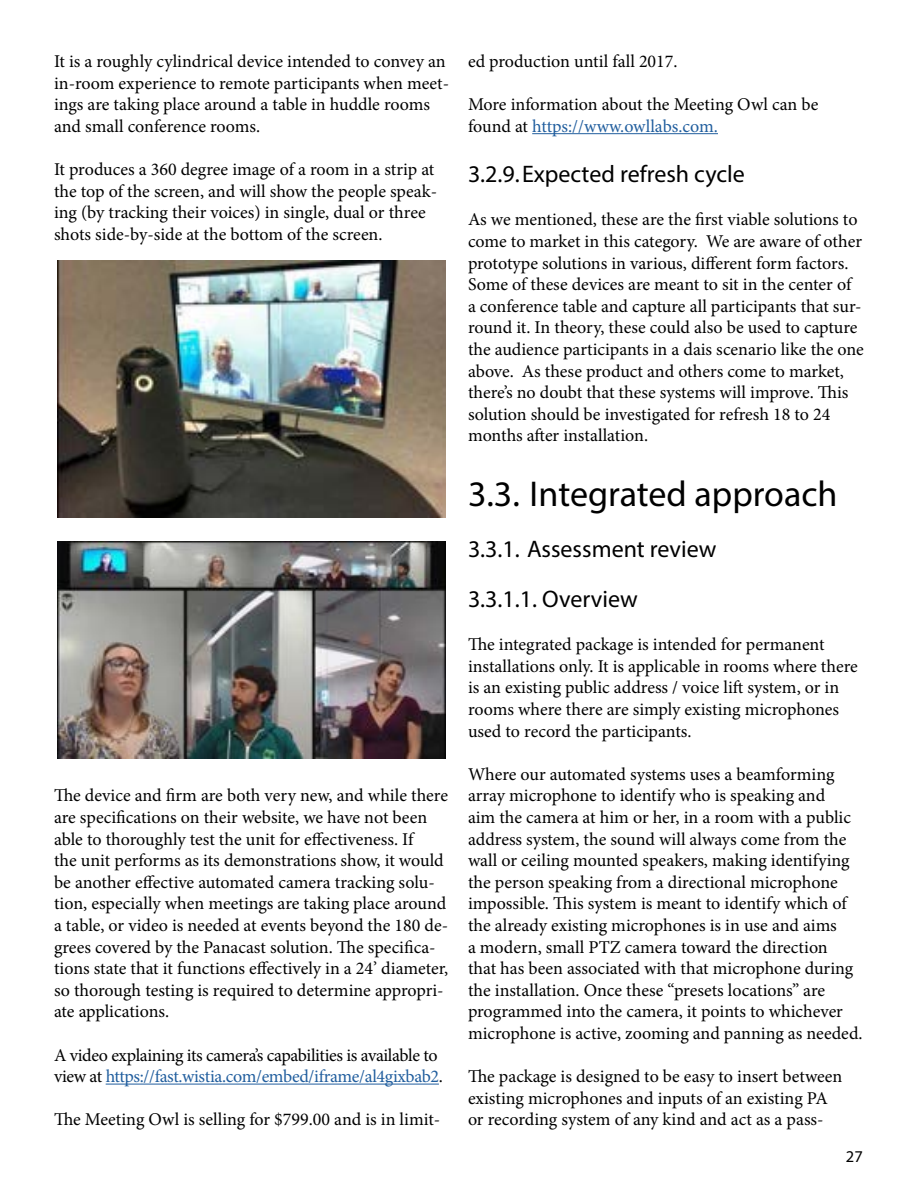
<style>
.page{position:relative;width:918px;height:1188px;background:#fff}
.page>*{position:absolute;margin:0;border:0;box-sizing:border-box;transform-origin:0 0}
.t1{font:36px "Myriad Pro";color:#000}
.t2{font:24px/50.4px "Myriad Pro";color:#000}
.t3{font:18px/21.6px "Minion Pro";letter-spacing:-.005em;color:#000}
.t4{font:16.5px "Myriad Pro";color:#000}
.s1{color:#215e9e}
</style>
<div class="page">
<hr style="left:106px;top:1084px;width:333px;height:1px;background:#215e9e">
<hr style="left:532px;top:133px;width:186px;height:1px;background:#215e9e">
<img style="left:58px;top:542px;width:388px;height:216px">
<img style="left:58px;top:260px;width:388px;height:257px">
<p class="t3" style="left:54px;top:51px;width:397px">It is a roughly cylindrical device intended to convey an in-room experience to remote participants when meet&shy;ings are taking place around a table in huddle rooms and small conference rooms.</p>
<p class="t3" style="left:54px;top:159px;width:385px">It produces a 360 degree image of a room in a strip at the top of the screen, and will show the people speak&shy;ing (by tracking their voices) in single, dual or three shots side-by-side at the bottom of the screen.</p>
<p class="t3" style="left:54px;top:785px;width:396px">The device and firm are both very new, and while there are specifications on their website, we have not been able to thoroughly test the unit for effectiveness. If<br>the unit performs as its demonstrations show, it would be another effective automated camera tracking solu&shy;tion, especially when meetings are taking place around a table, or video is needed at events beyond the 180 de&shy;grees covered by the Panacast solution. The specifica&shy;tions state that it functions effectively in a 24’ diameter, so thorough testing is required to determine appropri&shy;ate applications.</p>
<p class="t3" style="left:54px;top:1044px;width:391px">A video explaining its camera’s capabilities is available to view at <span class="s1">https://fast.wistia.com/embed/iframe/al4gixbab2</span>.</p>
<p class="t3" style="left:54px;top:1109px;width:388px">The Meeting Owl is selling for $799.00 and is in limit-</p>
<p class="t3" style="left:468px;top:51px;width:211px">ed production until fall 2017.</p>
<p class="t3" style="left:468px;top:94px;width:352px">More information about the Meeting Owl can be found at <span class="s1">https://www.owllabs.com.</span></p>
<h2 class="t2" style="left:468px;top:149px;width:278px">3.2.9.Expected refresh cycle</h2>
<p class="t3" style="left:468px;top:209px;width:397px">As we mentioned, these are the first viable solutions to come to market in this category. We are aware of other prototype solutions in various, different form factors.<br>Some of these devices are meant to sit in the center of<br>a conference table and capture all participants that sur&shy;round it. In theory, these could also be used to capture the audience participants in a dais scenario like the one above. As these product and others come to market, there’s no doubt that these systems will improve. This solution should be investigated for refresh 18 to 24 months after installation.</p>
<h1 class="t1" style="left:468px;top:472px;width:371px">3.3. Integrated approach</h1>
<h2 class="t2" style="left:468px;top:523px;width:250px">3.3.1. Assessment review<br>3.3.1.1. Overview</h2>
<p class="t3" style="left:468px;top:634px;width:391px">The integrated package is intended for permanent installations only. It is applicable in rooms where there is an existing public address / voice lift system, or in rooms where there are simply existing microphones used to record the participants.</p>
<p class="t3" style="left:468px;top:763px;width:396px">Where our automated systems uses a beamforming array microphone to identify who is speaking and<br>aim the camera at him or her, in a room with a public address system, the sound will always come from the wall or ceiling mounted speakers, making identifying the person speaking from a directional microphone impossible. This system is meant to identify which of the already existing microphones is in use and aims<br>a modern, small PTZ camera toward the direction<br>that has been associated with that microphone during the installation. Once these “presets locations” are programmed into the camera, it points to whichever microphone is active, zooming and panning as needed.</p>
<p class="t3" style="left:468px;top:1066px;width:376px">The package is designed to be easy to insert between existing microphones and inputs of an existing PA or recording system of any kind and act as a pass-</p>
<p class="t4" style="left:846px;top:1146px;width:18px">27</p>
</div>
